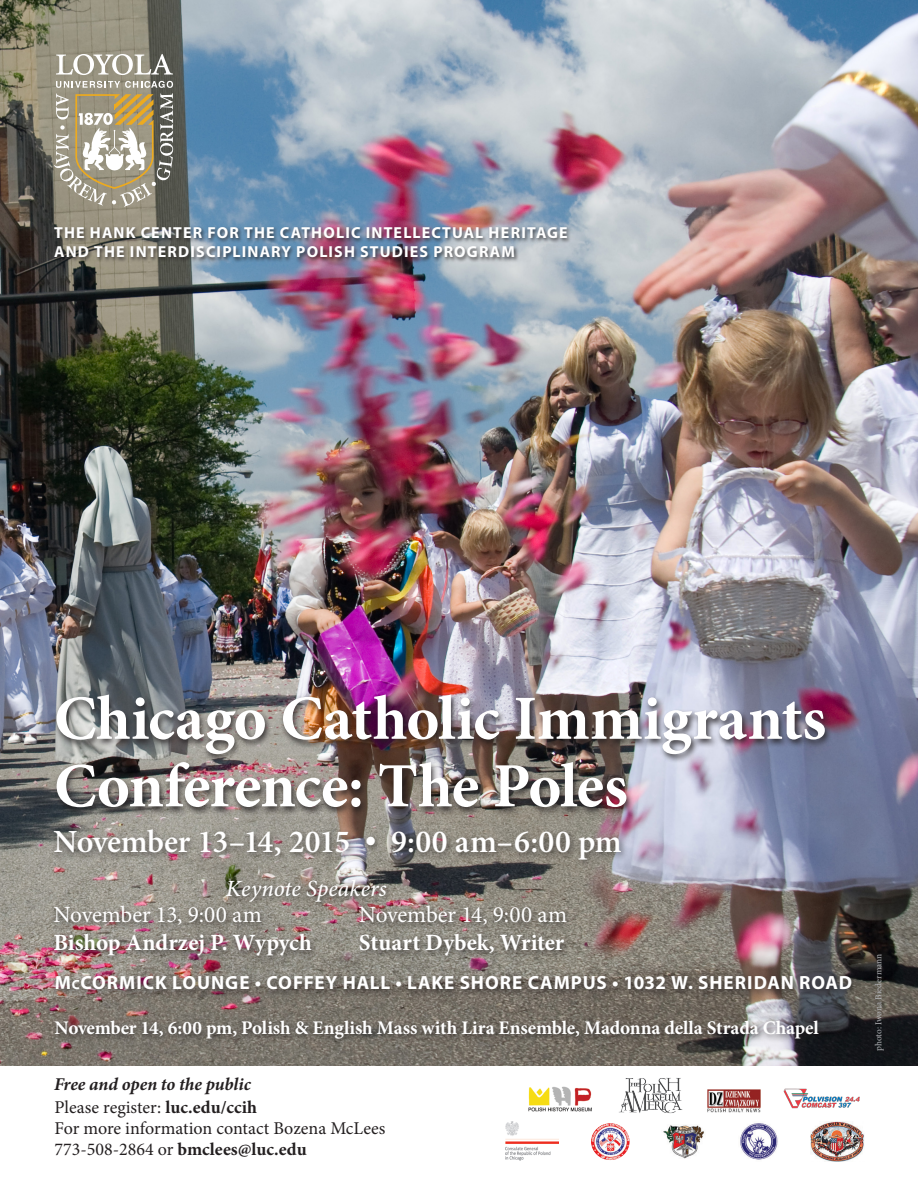
<style>
.page{position:relative;width:918px;height:1188px;background:#fff}
.page>*{position:absolute;margin:0;border:0;box-sizing:border-box;transform-origin:0 0}
.t1{font:700 63px "Minion Pro";letter-spacing:-.01em;color:#fff}
.t2{font:600 32.25px "Minion Pro";letter-spacing:-.015em;color:#fff}
.t3{font:700 23.25px "Minion Pro";color:#fff}
.t4{font:23.25px "Minion Pro";letter-spacing:-.01em;color:#fff}
.t5{font:italic 500 23.25px "Minion Pro";color:#fff}
.t6{font:700 19.2px "Minion Pro";letter-spacing:-.005em;color:#fff}
.t7{font:700 19.2px "Myriad Pro";letter-spacing:.045em;color:#fff}
.t8{font:18px/21px "Minion Pro";color:#231f20}
.t9{font:italic 700 18px "Minion Pro";letter-spacing:-.005em;color:#231f20}
.t10{font:700 15.9px "Myriad Pro";letter-spacing:.07em;color:#fff}
.t11{font:9.3px "Minion Pro";letter-spacing:-.005em;color:#b2b3b7}
.s1{font-weight:400}
.s2{font-size:13.35px}
.s3{font-weight:700}
</style>
<div class="page">
<img style="left:0;top:0;width:918px;height:1066px">
<div style="left:52px;top:226px;width:520px;height:37px;background:#231f20;opacity:.75"></div>
<div style="left:53px;top:693px;width:780px;height:124px;background:#231f20;opacity:.85"></div>
<div style="left:49px;top:826px;width:580px;height:43px;background:#231f20;opacity:.65"></div>
<div style="left:51px;top:973px;width:809px;height:26px;background:#231f20;opacity:.75"></div>
<div style="left:51px;top:1017px;width:775px;height:31px;background:#231f20;opacity:.75"></div>
<div style="left:49px;top:875px;width:525px;height:90px;background:#231f20;opacity:.75"></div>
<svg style="left:56px;top:54px;width:117px;height:21px"></svg>
<svg style="left:54px;top:81px;width:119px;height:126px;background:#a9a28c"></svg>
<img style="left:619px;top:1077px;width:64px;height:37px">
<img style="left:505px;top:1121px;width:54px;height:39px">
<img style="left:707px;top:1090px;width:54px;height:23px">
<img style="left:783px;top:1088px;width:77px;height:21px">
<img style="left:591px;top:1123px;width:39px;height:37px">
<img style="left:663px;top:1125px;width:41px;height:34px">
<img style="left:740px;top:1123px;width:38px;height:37px">
<img style="left:811px;top:1122px;width:53px;height:40px">
<img style="left:528px;top:1086px;width:64px;height:26px">
<p class="t10" style="left:54px;top:223px;width:515px">THE HANK CENTER FOR THE CATHOLIC INTELLECTUAL HERITAGE</p>
<p class="t10" style="left:54px;top:242px;width:462px">AND THE INTERDISCIPLINARY POLISH STUDIES PROGRAM</p>
<p class="t1" style="left:54px;top:674px;width:774px">Chicago Catholic Immigrants</p>
<p class="t1" style="left:54px;top:742px;width:575px">Conference: The Poles</p>
<p class="t2" style="left:54px;top:819px;width:570px">November 13–14, 2015 <span class="s1">•</span> 9:00 am–6:00 pm</p>
<p class="t5" style="left:226px;top:872px;width:162px">Keynote Speakers</p>
<p class="t4" style="left:54px;top:899px;width:210px">November 13, 9:00 am</p>
<p class="t3" style="left:54px;top:927px;width:260px">Bishop Andrzej P. Wypych</p>
<p class="t4" style="left:359px;top:899px;width:210px">November 14, 9:00 am</p>
<p class="t3" style="left:359px;top:927px;width:207px">Stuart Dybek, Writer</p>
<p class="t7" style="left:55px;top:970px;width:799px">M<span class="s2">c</span>CORMICK LOUNGE • COFFEY HALL • LAKE SHORE CAMPUS • 1032 W. SHERIDAN ROAD</p>
<p class="t6" style="left:55px;top:1014px;width:766px">November 14, 6:00 pm, Polish &amp; English Mass with Lira Ensemble, Madonna della Strada Chapel</p>
<p class="t9" style="left:54px;top:1072px;width:198px">Free and open to the public</p>
<p class="t8" style="left:55px;top:1096px;width:204px">Please register: <span class="s3">luc.edu/ccih</span></p>
<p class="t8" style="left:55px;top:1117px;width:332px">For more information contact Bozena McLees<br>773-508-2864 or <span class="s3">bmclees@luc.edu</span></p>
<p class="t11" style="left:872px;top:1051px;width:99px;rotate:-90deg">photo: Iwona Biedermann</p>
</div>
